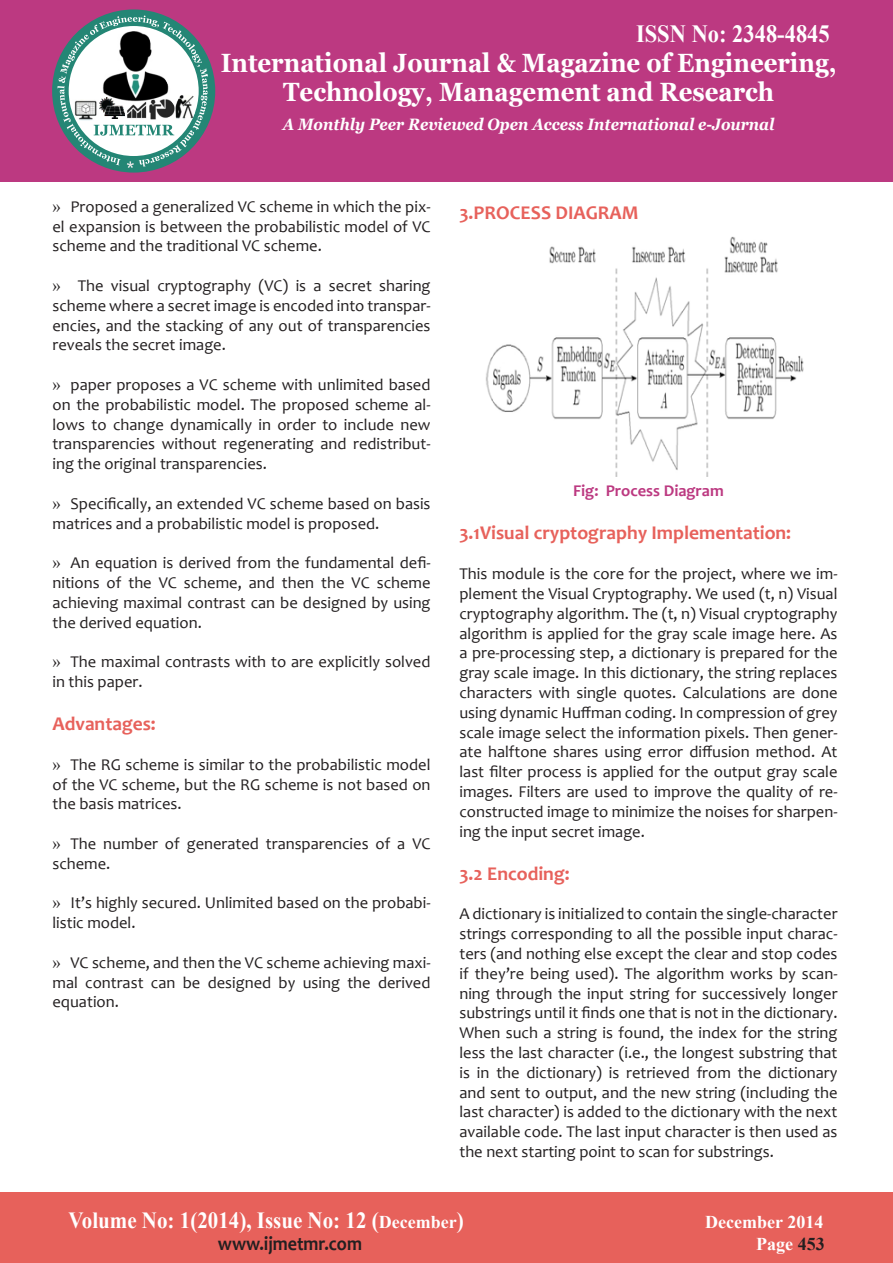
<style>
.page{position:relative;width:893px;height:1263px;background:#fff}
.page>*{position:absolute;margin:0;border:0;box-sizing:border-box;transform-origin:0 0}
.t1{font:700 26.4px/28.8px "Georgia";color:#fff;text-align:center;scale:.91 1}
.t2{font:700 24.75px "Times New Roman";color:#fff;scale:.91 1}
.t3{font:700 23.1px "Times New Roman";color:#fff;scale:.91 1}
.t4{font:700 19.8px "Candara";color:#231f20;scale:.91 1}
.t5{font:700 19.5px "Candara";color:#e7615b}
.t6{font:700 18px "Times New Roman";color:#fff}
.t7{font:16.5px/19.8px "Candara";color:#231f20;text-align:justify}
.t8{font:italic 700 16.5px "Georgia";color:#fff;scale:.91 1}
.t9{font:700 16.5px "Candara";color:#bc3981}
.s1{font-family:"Times New Roman"}
.s2{font-size:18px}
.s3{color:#231f20}
</style>
<div class="page">
<div style="left:0;top:1193px;width:893px;height:70px;background:#e7615b"></div>
<div style="left:0;top:0;width:893px;height:182px;background:#bc3981"></div>
<div style="left:52px;top:9px;width:163px;height:164px;background:#248675;border-radius:50%"></div>
<svg style="left:58px;top:16px;width:150px;height:152px"></svg>
<img style="left:148px;top:98px;width:27px;height:23px">
<img style="left:175px;top:95px;width:21px;height:25px">
<img style="left:100px;top:30px;width:72px;height:74px">
<img style="left:73px;top:99px;width:26px;height:22px">
<img style="left:100px;top:98px;width:25px;height:21px">
<img style="left:486px;top:236px;width:318px;height:241px">
<h2 class="t2" style="left:636px;top:16px;width:214px">ISSN No: 2348-4845</h2>
<h1 class="t1" style="left:221px;top:49px;width:678px">International Journal &amp; Magazine of Engineering,<br>Technology, Management and Research</h1>
<p class="t8" style="left:283px;top:113px;width:542px">A Monthly Peer Reviewed Open Access International e-Journal</p>
<p class="t7" style="left:52px;top:196px;width:380px"><span class="s1">»</span> Proposed a generalized VC scheme in which the pix&shy;el expansion is between the probabilistic model of VC scheme and the traditional VC scheme.</p>
<p class="t7" style="left:52px;top:276px;width:380px"><span class="s1">»</span> The visual cryptography (VC) is a secret sharing scheme where a secret image is encoded into transpar&shy;encies, and the stacking of any out of transparencies reveals the secret image.</p>
<p class="t7" style="left:52px;top:375px;width:380px"><span class="s1">»</span> paper proposes a VC scheme with unlimited based on the probabilistic model. The proposed scheme al&shy;lows to change dynamically in order to include new transparencies without regenerating and redistribut&shy;ing the original transparencies.</p>
<p class="t7" style="left:52px;top:493px;width:380px"><span class="s1">»</span> Specifically, an extended VC scheme based on basis matrices and a probabilistic model is proposed.</p>
<p class="t7" style="left:52px;top:553px;width:380px"><span class="s1">»</span> An equation is derived from the fundamental defi&shy;nitions of the VC scheme, and then the VC scheme achieving maximal contrast can be designed by using the derived equation.</p>
<p class="t7" style="left:52px;top:652px;width:379px"><span class="s1">»</span> The maximal contrasts with to are explicitly solved in this paper.</p>
<p class="t5" style="left:52px;top:712px;width:105px">Advantages:</p>
<p class="t7" style="left:52px;top:754px;width:380px"><span class="s1">»</span> The RG scheme is similar to the probabilistic model of the VC scheme, but the RG scheme is not based on the basis matrices.</p>
<p class="t7" style="left:52px;top:834px;width:379px"><span class="s1">»</span> The number of generated transparencies of a VC scheme.</p>
<p class="t7" style="left:52px;top:893px;width:380px"><span class="s1">»</span> It’s highly secured. Unlimited based on the probabi&shy;listic model.</p>
<p class="t7" style="left:52px;top:952px;width:380px"><span class="s1">»</span> VC scheme, and then the VC scheme achieving maxi&shy;mal contrast can be designed by using the derived equation.</p>
<p class="t5" style="left:459px;top:200px;width:181px">3.PROCESS DIAGRAM</p>
<p class="t9" style="left:573px;top:481px;width:152px">Fig: Process Diagram</p>
<p class="t5" style="left:459px;top:521px;width:333px">3.1Visual cryptography Implementation:</p>
<p class="t7" style="left:459px;top:564px;width:380px">This module is the core for the project, where we im&shy;plement the Visual Cryptography. We used (t, n) Visual cryptography algorithm. The (t, n) Visual cryptography algorithm is applied for the gray scale image here. As a pre-processing step, a dictionary is prepared for the gray scale image. In this dictionary, the string replaces characters with single quotes. Calculations are done using dynamic Huffman coding. In compression of grey scale image select the information pixels. Then gener&shy;ate halftone shares using error diffusion method. At last filter process is applied for the output gray scale images. Filters are used to improve the quality of re&shy;constructed image to minimize the noises for sharpen&shy;ing the input secret image.</p>
<p class="t5" style="left:459px;top:861px;width:112px">3.2 Encoding:</p>
<p class="t7" style="left:459px;top:904px;width:380px">A dictionary is initialized to contain the single-character strings corresponding to all the possible input charac&shy;ters (and nothing else except the clear and stop codes if they’re being used). The algorithm works by scan&shy;ning through the input string for successively longer substrings until it finds one that is not in the dictionary.<br>When such a string is found, the index for the string less the last character (i.e., the longest substring that is in the dictionary) is retrieved from the dictionary and sent to output, and the new string (including the last character) is added to the dictionary with the next available code. The last input character is then used as the next starting point to scan for substrings.</p>
<h3 class="t3" style="left:69px;top:1204px;width:436px">Volume No: 1(2014), Issue No: 12 (<span class="s2">December</span>)</h3>
<p class="t6" style="left:705px;top:1210px;width:120px">December 2014</p>
<p class="t4" style="left:218px;top:1231px;width:160px">www.ijmetmr.com</p>
<p class="t6" style="left:756px;top:1231px;width:70px">Page <span class="s3">453</span></p>
</div>
